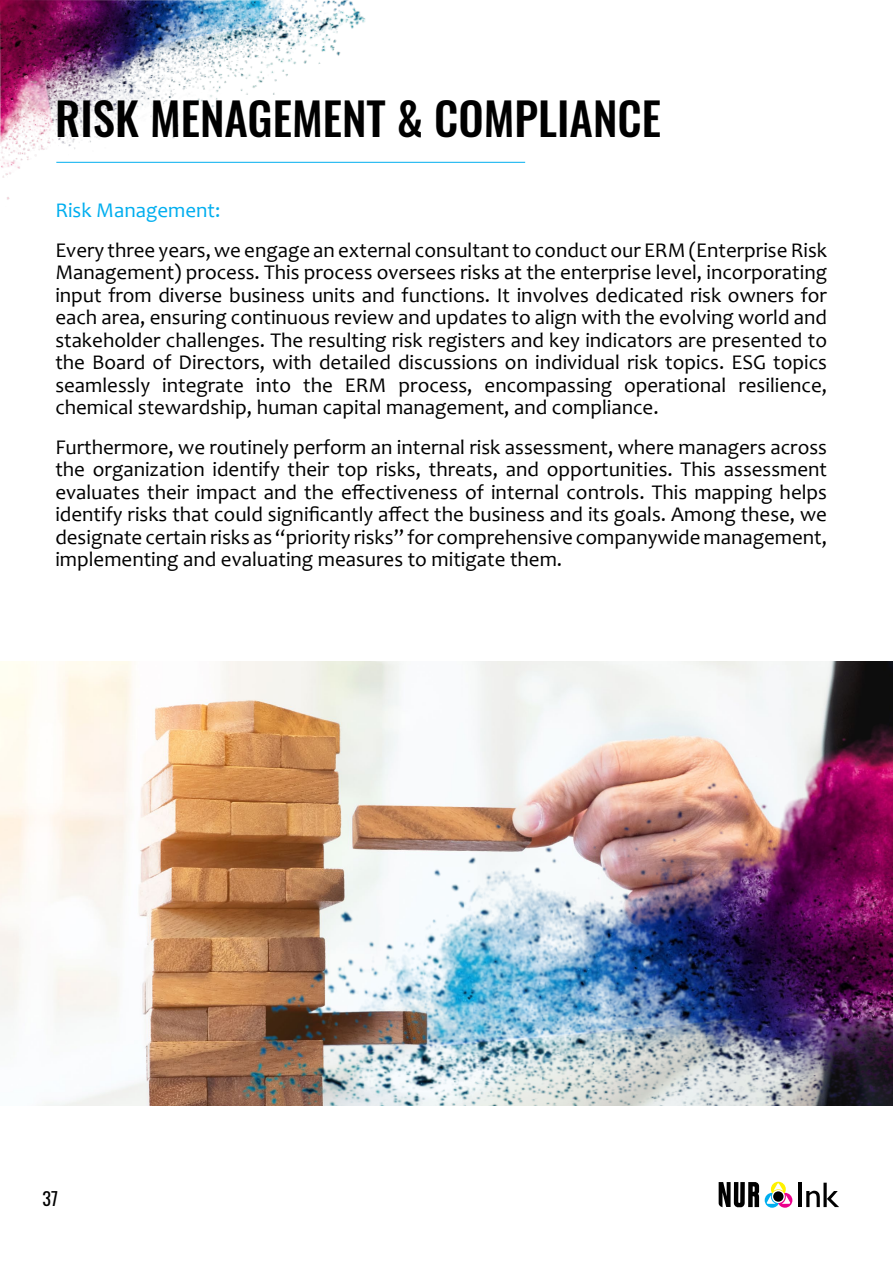
<style>
.page{position:relative;width:893px;height:1263px;background:#fff}
.page>*{position:absolute;margin:0;border:0;box-sizing:border-box;transform-origin:0 0}
.t1{font:45px "Oswald";color:#000}
.t2{font:21px/22.5px "Candara";color:#000;text-align:justify}
.t3{font:21px "Candara";color:#00aeef}
.t4{font:18px "Oswald";color:#000}
</style>
<div class="page">
<img style="left:0;top:0;width:416px;height:200px">
<hr style="left:56px;top:162px;width:469px;height:1px;background:#00aeef">
<hr style="left:799px;top:1183px;width:3px;height:24px;background:#000">
<svg style="left:806px;top:1183px;width:33px;height:24px"></svg>
<svg style="left:765px;top:1182px;width:27px;height:26px"></svg>
<div style="left:773px;top:1191px;width:10px;height:11px;background:#000;border-radius:50%"></div>
<svg style="left:719px;top:1182px;width:40px;height:25px"></svg>
<img style="left:0;top:661px;width:893px;height:445px">
<img style="left:200px;top:696px;width:693px;height:410px">
<h1 class="t1" style="left:55px;top:78px;width:607px">RISK MENAGEMENT &amp; COMPLIANCE</h1>
<p class="t3" style="left:55px;top:197px;width:167px">Risk Management:</p>
<p class="t2" style="left:55px;top:238px;width:773px">Every three years, we engage an external consultant to conduct our ERM (Enterprise Risk Management) process. This process oversees risks at the enterprise level, incorporating input from diverse business units and functions. It involves dedicated risk owners for each area, ensuring continuous review and updates to align with the evolving world and stakeholder challenges. The resulting risk registers and key indicators are presented to the Board of Directors, with detailed discussions on individual risk topics. ESG topics seamlessly integrate into the ERM process, encompassing operational resilience, chemical stewardship, human capital management, and compliance.</p>
<p class="t2" style="left:55px;top:435px;width:773px">Furthermore, we routinely perform an internal risk assessment, where managers across the organization identify their top risks, threats, and opportunities. This assessment evaluates their impact and the effectiveness of internal controls. This mapping helps identify risks that could significantly affect the business and its goals. Among these, we designate certain risks as “priority risks” for comprehensive companywide management, implementing and evaluating measures to mitigate them.</p>
<p class="t4" style="left:43px;top:1182px;width:17px">37</p>
</div>
